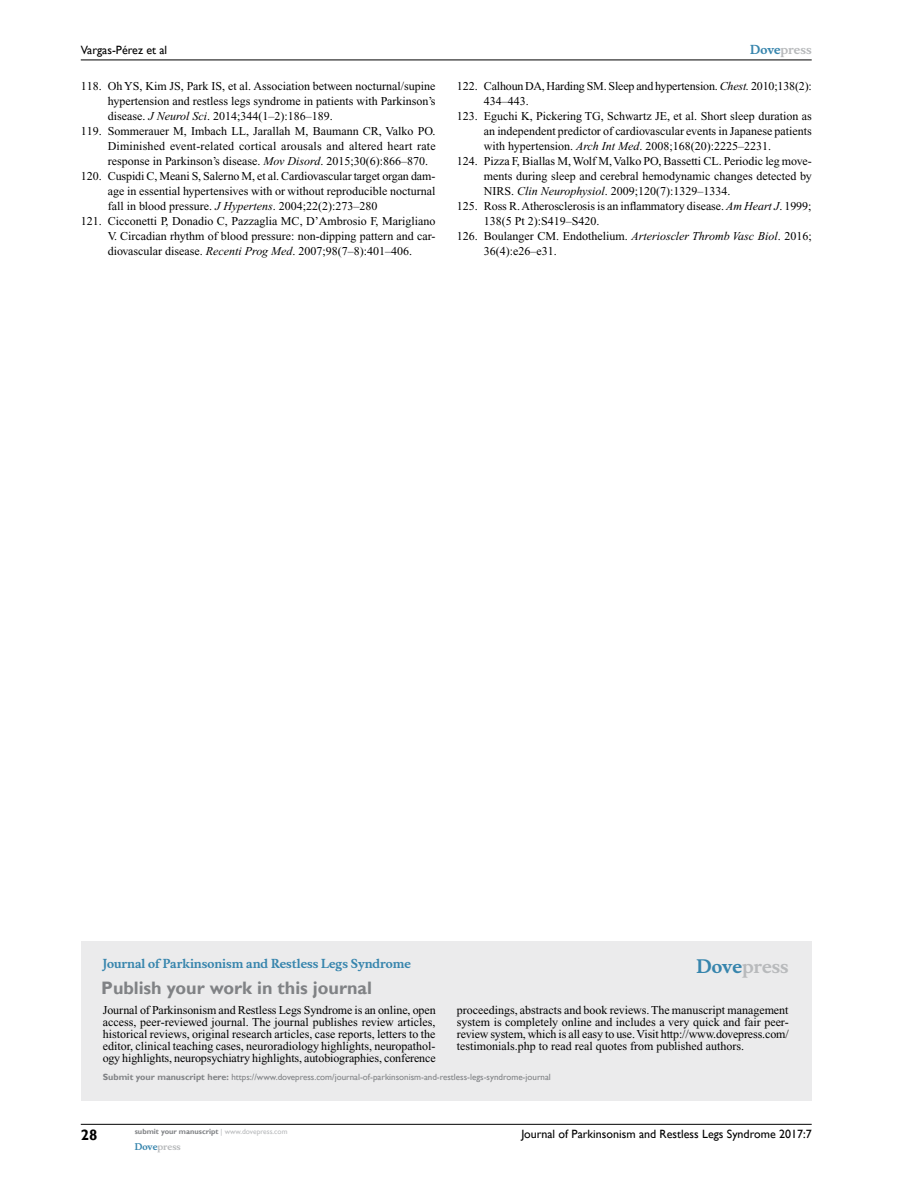
<style>
.page{position:relative;width:918px;height:1188px;background:#fff}
.page>*{position:absolute;margin:0;border:0;box-sizing:border-box;transform-origin:0 0}
.t1{font:700 18px "Gill Sans";color:#808285}
.t2{font:700 18px "Musee";color:#b8babc}
.t3{font:700 15px "Gill Sans";color:#000}
.t4{font:12px/12px "Times New Roman";color:#000;text-align:justify}
.t5{font:12px "Gill Sans";color:#000}
.t6{font:700 12px "Musee";color:#3785ad}
.t7{font:700 12px "Musee";color:#b8babc}
.t8{font:9px "Gill Sans";color:#808285}
.t9{font:700 9px "Musee";color:#b8babc}
.t10{font:700 7.5px "Gill Sans";color:#808285}
.s1{font-style:italic}
.s2{color:#3785ad}
.s3{font-weight:700}
.s4{font-weight:400;color:#b8babc}
</style>
<div class="page">
<div style="left:81px;top:941px;width:731px;height:160px;background:#ebebec"></div>
<hr style="left:81px;top:1124px;width:731px;height:1px;background:#000">
<hr style="left:81px;top:60px;width:731px;height:1px;background:#000">
<p class="t5" style="left:81px;top:43px;width:88px">Vargas-Pérez et al</p>
<p class="t4" style="left:81px;top:80px;width:356px">118. Oh YS, Kim JS, Park IS, et al. Association between nocturnal/supine</p>
<p class="t4" style="left:108px;top:95px;width:329px">hypertension and restless legs syndrome in patients with Parkinson’s</p>
<p class="t4" style="left:108px;top:110px;width:227px">disease. <span class="s1">J Neurol Sci</span>. 2014;344(1–2):186–189.</p>
<p class="t4" style="left:81px;top:125px;width:356px">119. Sommerauer M, Imbach LL, Jarallah M, Baumann CR, Valko PO.</p>
<p class="t4" style="left:108px;top:140px;width:329px">Diminished event-related cortical arousals and altered heart rate</p>
<p class="t4" style="left:108px;top:155px;width:322px">response in Parkinson’s disease. <span class="s1">Mov Disord</span>. 2015;30(6):866–870.</p>
<p class="t4" style="left:81px;top:170px;width:356px">120. Cuspidi C, Meani S, Salerno M, et al. Cardiovascular target organ dam-</p>
<p class="t4" style="left:108px;top:185px;width:329px">age in essential hypertensives with or without reproducible nocturnal</p>
<p class="t4" style="left:108px;top:200px;width:271px">fall in blood pressure. <span class="s1">J Hypertens</span>. 2004;22(2):273–280</p>
<p class="t4" style="left:81px;top:215px;width:356px">121. Cicconetti P, Donadio C, Pazzaglia MC, D’Ambrosio F, Marigliano</p>
<p class="t4" style="left:108px;top:230px;width:329px">V. Circadian rhythm of blood pressure: non-dipping pattern and car-</p>
<p class="t4" style="left:108px;top:245px;width:306px">diovascular disease. <span class="s1">Recenti Prog Med</span>. 2007;98(7–8):401–406.</p>
<p class="t7" style="left:750px;top:43px;width:63px"><span class="s2">Dove</span>press</p>
<p class="t4" style="left:457px;top:80px;width:357px">122. Calhoun DA, Harding SM. Sleep and hypertension. <span class="s1">Chest.</span> 2010;138(2):</p>
<p class="t4" style="left:484px;top:95px;width:46px">434–443.</p>
<p class="t4" style="left:457px;top:110px;width:356px">123. Eguchi K, Pickering TG, Schwartz JE, et al. Short sleep duration as</p>
<p class="t4" style="left:484px;top:125px;width:329px">an independent predictor of cardiovascular events in Japanese patients</p>
<p class="t4" style="left:484px;top:140px;width:289px">with hypertension. <span class="s1">Arch Int Med</span>. 2008;168(20):2225–2231.</p>
<p class="t4" style="left:457px;top:155px;width:356px">124. Pizza F, Biallas M, Wolf M, Valko PO, Bassetti CL. Periodic leg move-</p>
<p class="t4" style="left:484px;top:170px;width:329px">ments during sleep and cerebral hemodynamic changes detected by</p>
<p class="t4" style="left:484px;top:185px;width:248px">NIRS. <span class="s1">Clin Neurophysiol</span>. 2009;120(7):1329–1334.</p>
<p class="t4" style="left:457px;top:200px;width:356px">125. Ross R. Atherosclerosis is an inflammatory disease. <span class="s1">Am Heart J</span>. 1999;</p>
<p class="t4" style="left:484px;top:215px;width:117px">138(5 Pt 2):S419–S420.</p>
<p class="t4" style="left:457px;top:230px;width:356px">126. Boulanger CM. Endothelium. <span class="s1">Arterioscler Thromb Vasc Biol</span>. 2016;</p>
<p class="t4" style="left:484px;top:245px;width:74px">36(4):e26–e31.</p>
<p class="t6" style="left:103px;top:956px;width:310px">Journal of Parkinsonism and Restless Legs Syndrome</p>
<h1 class="t1" style="left:101px;top:977px;width:272px">Publish your work in this journal</h1>
<h1 class="t2" style="left:697px;top:955px;width:94px"><span class="s2">Dove</span>press</h1>
<p class="t4" style="left:103px;top:1004px;width:335px">Journal of Parkinsonism and Restless Legs Syndrome is an online, open access, peer-reviewed journal. The journal publishes review articles, historical reviews, original research articles, case reports, letters to the editor, clinical teaching cases, neuroradiology highlights, neuropathol&shy;ogy highlights, neuropsychiatry highlights, autobiographies, conference</p>
<p class="t4" style="left:457px;top:1004px;width:333px">proceedings, abstracts and book reviews. The manuscript management system is completely online and includes a very quick and fair peer&shy;review system, which is all easy to use. Visit http://www.dovepress.com/ testimonials.php to read real quotes from published authors.</p>
<p class="t8" style="left:103px;top:1072px;width:450px"><span class="s3">Submit your manuscript here:</span> https://www.dovepress.com/journal-of-parkinsonism-and-restless-legs-syndrome-journal</p>
<p class="t3" style="left:81px;top:1126px;width:18px">28</p>
<p class="t10" style="left:135px;top:1127px;width:154px">submit your manuscript <span class="s4">| www.dovepress.com</span></p>
<p class="t9" style="left:135px;top:1141px;width:48px"><span class="s2">Dove</span>press</p>
<p class="t5" style="left:521px;top:1127px;width:292px">Journal of Parkinsonism and Restless Legs Syndrome 2017:7</p>
</div>
